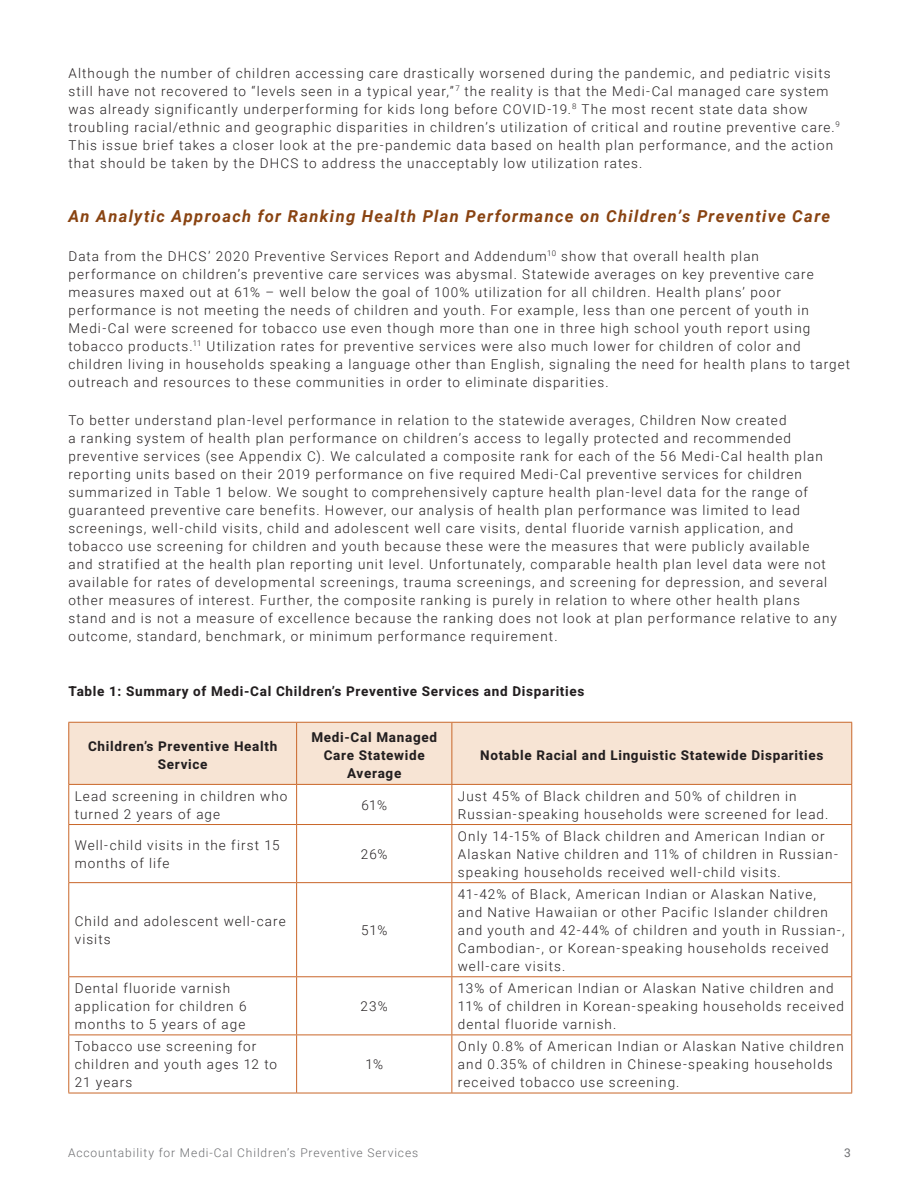
<style>
.page{position:relative;width:918px;height:1188px;background:#fff}
.page>*{position:absolute;margin:0;border:0;box-sizing:border-box;transform-origin:0 0}
.Copy{font:italic 700 16.5px "Roboto";letter-spacing:.08em;color:#894311}
.Copy-2{font:300 13.5px/18px "Roboto";letter-spacing:.08em;color:#231f20}
.Copy-3{font:700 13.5px/18px "Heebo";letter-spacing:.05em;color:#231f20;text-align:center}
.t1{font:300 12px "Roboto";letter-spacing:.075em;color:#6c6d70}
.t2{font:12px "Roboto";color:#6c6d70}
</style>
<div class="page">
<div style="left:69px;top:723px;width:782px;height:61px;background:#f7e4d4"></div>
<hr style="left:68px;top:722px;width:229px;height:1px;background:#c96629">
<hr style="left:68px;top:723px;width:1px;height:61px;background:#c96629">
<hr style="left:297px;top:722px;width:155px;height:1px;background:#c96629">
<hr style="left:296px;top:723px;width:1px;height:61px;background:#c96629">
<hr style="left:452px;top:722px;width:400px;height:1px;background:#c96629">
<hr style="left:451px;top:723px;width:1px;height:61px;background:#c96629">
<hr style="left:851px;top:723px;width:1px;height:61px;background:#c96629">
<hr style="left:68px;top:784px;width:229px;height:1px;background:#c96629">
<hr style="left:68px;top:785px;width:1px;height:39px;background:#c96629">
<hr style="left:297px;top:784px;width:155px;height:1px;background:#c96629">
<hr style="left:296px;top:785px;width:1px;height:39px;background:#c96629">
<hr style="left:452px;top:784px;width:400px;height:1px;background:#c96629">
<hr style="left:451px;top:785px;width:1px;height:39px;background:#c96629">
<hr style="left:851px;top:785px;width:1px;height:39px;background:#c96629">
<hr style="left:68px;top:824px;width:229px;height:1px;background:#c96629">
<hr style="left:68px;top:825px;width:1px;height:57px;background:#c96629">
<hr style="left:297px;top:824px;width:155px;height:1px;background:#c96629">
<hr style="left:296px;top:825px;width:1px;height:57px;background:#c96629">
<hr style="left:452px;top:824px;width:400px;height:1px;background:#c96629">
<hr style="left:451px;top:825px;width:1px;height:57px;background:#c96629">
<hr style="left:851px;top:825px;width:1px;height:57px;background:#c96629">
<hr style="left:68px;top:882px;width:229px;height:1px;background:#c96629">
<hr style="left:68px;top:883px;width:1px;height:93px;background:#c96629">
<hr style="left:297px;top:882px;width:155px;height:1px;background:#c96629">
<hr style="left:296px;top:883px;width:1px;height:93px;background:#c96629">
<hr style="left:452px;top:882px;width:400px;height:1px;background:#c96629">
<hr style="left:451px;top:883px;width:1px;height:93px;background:#c96629">
<hr style="left:851px;top:883px;width:1px;height:93px;background:#c96629">
<hr style="left:68px;top:976px;width:229px;height:1px;background:#c96629">
<hr style="left:68px;top:977px;width:1px;height:58px;background:#c96629">
<hr style="left:297px;top:976px;width:155px;height:1px;background:#c96629">
<hr style="left:296px;top:977px;width:1px;height:58px;background:#c96629">
<hr style="left:452px;top:976px;width:400px;height:1px;background:#c96629">
<hr style="left:451px;top:977px;width:1px;height:58px;background:#c96629">
<hr style="left:851px;top:977px;width:1px;height:58px;background:#c96629">
<hr style="left:68px;top:1035px;width:229px;height:1px;background:#c96629">
<hr style="left:68px;top:1035px;width:1px;height:58px;background:#c96629">
<hr style="left:297px;top:1035px;width:155px;height:1px;background:#c96629">
<hr style="left:296px;top:1035px;width:1px;height:58px;background:#c96629">
<hr style="left:452px;top:1035px;width:400px;height:1px;background:#c96629">
<hr style="left:451px;top:1035px;width:1px;height:58px;background:#c96629">
<hr style="left:851px;top:1035px;width:1px;height:58px;background:#c96629">
<hr style="left:68px;top:1093px;width:229px;height:1px;background:#c96629">
<hr style="left:297px;top:1093px;width:155px;height:1px;background:#c96629">
<hr style="left:452px;top:1093px;width:400px;height:1px;background:#c96629">
<p class="Copy-2" style="left:68px;top:63px;width:773px">Although the number of children accessing care drastically worsened during the pandemic, and pediatric visits still have not recovered to “levels seen in a typical year,” <sup>7</sup> the reality is that the Medi-Cal managed care system was already significantly underperforming for kids long before COVID-19.<sup>8</sup> The most recent state data show troubling racial/ethnic and geographic disparities in children’s utilization of critical and routine preventive care.<sup>9<br></sup>This issue brief takes a closer look at the pre-pandemic data based on health plan performance, and the action that should be taken by the DHCS to address the unacceptably low utilization rates.</p>
<p class="Copy" style="left:68px;top:205px;width:763px">An Analytic Approach for Ranking Health Plan Performance on Children’s Preventive Care</p>
<p class="Copy-2" style="left:68px;top:246px;width:783px">Data from the DHCS’ 2020 Preventive Services Report and Addendum<sup>10</sup> show that overall health plan<br>performance on children’s preventive care services was abysmal. Statewide averages on key preventive care measures maxed out at 61% – well below the goal of 100% utilization for all children. Health plans’ poor performance is not meeting the needs of children and youth. For example, less than one percent of youth in Medi-Cal were screened for tobacco use even though more than one in three high school youth report using tobacco products.<sup>11</sup> Utilization rates for preventive services were also much lower for children of color and children living in households speaking a language other than English, signaling the need for health plans to target outreach and resources to these communities in order to eliminate disparities.</p>
<p class="Copy-2" style="left:68px;top:411px;width:770px">To better understand plan-level performance in relation to the statewide averages, Children Now created<br>a ranking system of health plan performance on children’s access to legally protected and recommended preventive services (see Appendix C). We calculated a composite rank for each of the 56 Medi-Cal health plan reporting units based on their 2019 performance on five required Medi-Cal preventive services for children summarized in Table 1 below. We sought to comprehensively capture health plan-level data for the range of guaranteed preventive care benefits. However, our analysis of health plan performance was limited to lead screenings, well-child visits, child and adolescent well care visits, dental fluoride varnish application, and tobacco use screening for children and youth because these were the measures that were publicly available and stratified at the health plan reporting unit level. Unfortunately, comparable health plan level data were not available for rates of developmental screenings, trauma screenings, and screening for depression, and several other measures of interest. Further, the composite ranking is purely in relation to where other health plans stand and is not a measure of excellence because the ranking does not look at plan performance relative to any outcome, standard, benchmark, or minimum performance requirement.</p>
<p class="Copy-3" style="left:68px;top:682px;width:518px">Table 1: Summary of Medi-Cal Children’s Preventive Services and Disparities</p>
<p class="Copy-3" style="left:88px;top:738px;width:191px">Children’s Preventive Health<br>Service</p>
<p class="Copy-3" style="left:311px;top:729px;width:127px">Medi-Cal Managed<br>Care Statewide<br>Average</p>
<p class="Copy-3" style="left:480px;top:747px;width:345px">Notable Racial and Linguistic Statewide Disparities</p>
<p class="Copy-2" style="left:75px;top:786px;width:214px">Lead screening in children who turned 2 years of age</p>
<p class="Copy-2" style="left:361px;top:795px;width:27px">61%</p>
<p class="Copy-2" style="left:458px;top:786px;width:372px">Just 45% of Black children and 50% of children in<br>Russian-speaking households were screened for lead.</p>
<p class="Copy-2" style="left:75px;top:835px;width:206px">Well-child visits in the first 15 months of life</p>
<p class="Copy-2" style="left:361px;top:844px;width:28px">26%</p>
<p class="Copy-2" style="left:458px;top:826px;width:382px">Only 14-15% of Black children and American Indian or<br>Alaskan Native children and 11% of children in Russian&shy;speaking households received well-child visits.</p>
<p class="Copy-2" style="left:75px;top:911px;width:212px">Child and adolescent well-care visits</p>
<p class="Copy-2" style="left:361px;top:920px;width:28px">51%</p>
<p class="Copy-2" style="left:75px;top:979px;width:173px">Dental fluoride varnish application for children 6 months to 5 years of age</p>
<p class="Copy-2" style="left:75px;top:1037px;width:204px">Tobacco use screening for children and youth ages 12 to<br>21 years</p>
<p class="Copy-2" style="left:361px;top:997px;width:29px">23%</p>
<p class="Copy-2" style="left:365px;top:1055px;width:19px">1%</p>
<p class="Copy-2" style="left:458px;top:884px;width:388px">41-42% of Black, American Indian or Alaskan Native,<br>and Native Hawaiian or other Pacific Islander children and youth and 42-44% of children and youth in Russian-, Cambodian-, or Korean-speaking households received well-care visits.</p>
<p class="Copy-2" style="left:458px;top:979px;width:388px">13% of American Indian or Alaskan Native children and<br>11% of children in Korean-speaking households received dental fluoride varnish.</p>
<p class="Copy-2" style="left:458px;top:1037px;width:387px">Only 0.8% of American Indian or Alaskan Native children and 0.35% of children in Chinese-speaking households received tobacco use screening.</p>
<p class="t1" style="left:68px;top:1144px;width:352px">Accountability for Medi-Cal Children’s Preventive Services</p>
<p class="t2" style="left:844px;top:1144px;width:8px">3</p>
</div>
